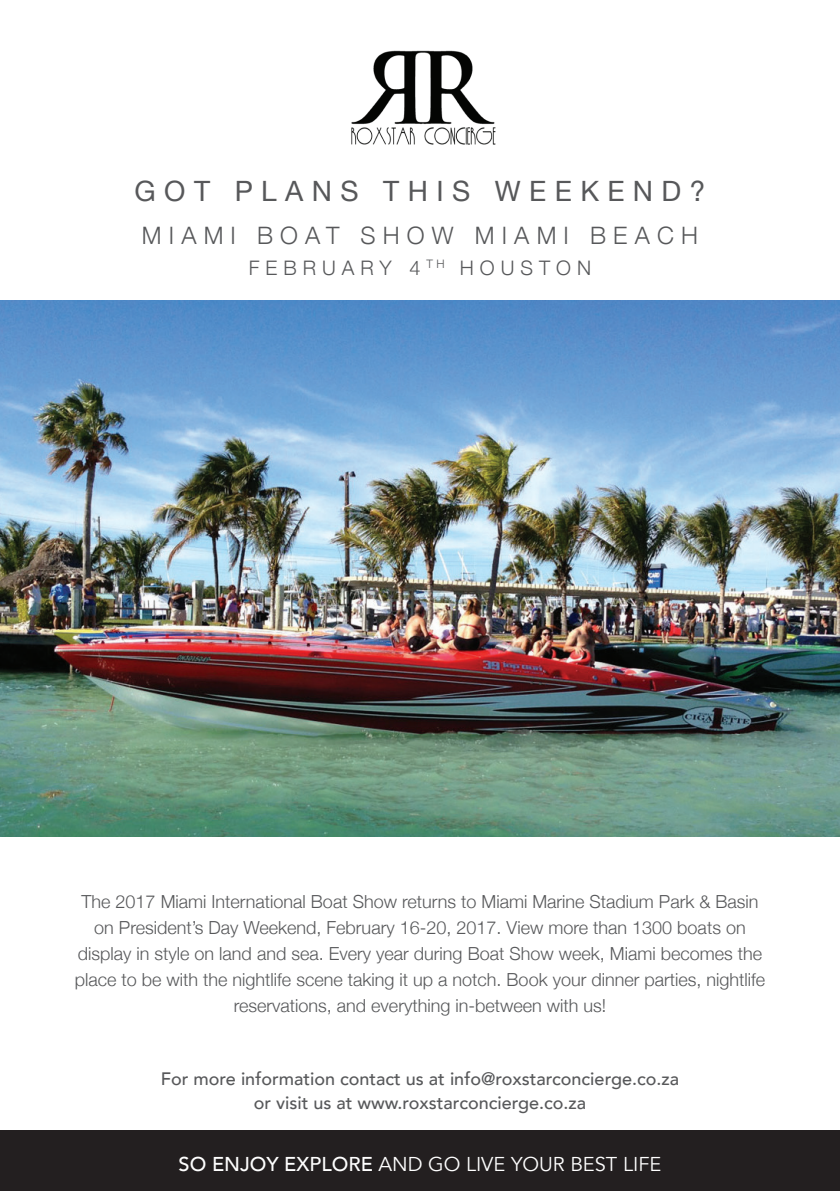
<style>
.page{position:relative;width:840px;height:1191px;background:#fff}
.page>*{position:absolute;margin:0;border:0;box-sizing:border-box;transform-origin:0 0}
.t1{font:28px "Helvetica Neue";letter-spacing:.3em;color:#57585a}
.t2{font:300 24px "Helvetica Neue";letter-spacing:.3em;color:#57585a}
.t3{font:20px "Avenir";color:#fff}
.t4{font:300 20px "Helvetica Neue";letter-spacing:.3em;color:#57585a}
.t5{font:300 18px/26px "Helvetica Neue";color:#57585a;text-align:center}
.t6{font:500 18px/24px "Avenir";color:#57585a;text-align:center}
.s1{font-weight:500}
</style>
<div class="page">
<img style="left:351px;top:50px;width:145px;height:95px">
<div style="left:0;top:1130px;width:839px;height:61px;background:#231f20"></div>
<img style="left:0;top:300px;width:839px;height:537px">
<h1 class="t1" style="left:134px;top:171px;width:572px">GOT PLANS THIS WEEKEND?</h1>
<h2 class="t2" style="left:142px;top:216px;width:557px">MIAMI BOAT SHOW MIAMI BEACH</h2>
<p class="t4" style="left:249px;top:251px;width:344px">FEBRUARY 4 <sup>TH</sup> HOUSTON</p>
<p class="t5" style="left:75px;top:887px;width:691px">The 2017 Miami International Boat Show returns to Miami Marine Stadium Park &amp; Basin on President’s Day Weekend, February 16-20, 2017. View more than 1300 boats on display in style on land and sea. Every year during Boat Show week, Miami becomes the place to be with the nightlife scene taking it up a notch. Book your dinner parties, nightlife reservations, and everything in-between with us!</p>
<p class="t6" style="left:161px;top:1065px;width:519px">For more information contact us at info@roxstarconcierge.co.za or visit us at www.roxstarconcierge.co.za</p>
<p class="t3" style="left:178px;top:1152px;width:484px"><span class="s1">SO ENJOY EXPLORE</span> AND GO LIVE YOUR BEST LIFE</p>
</div>
